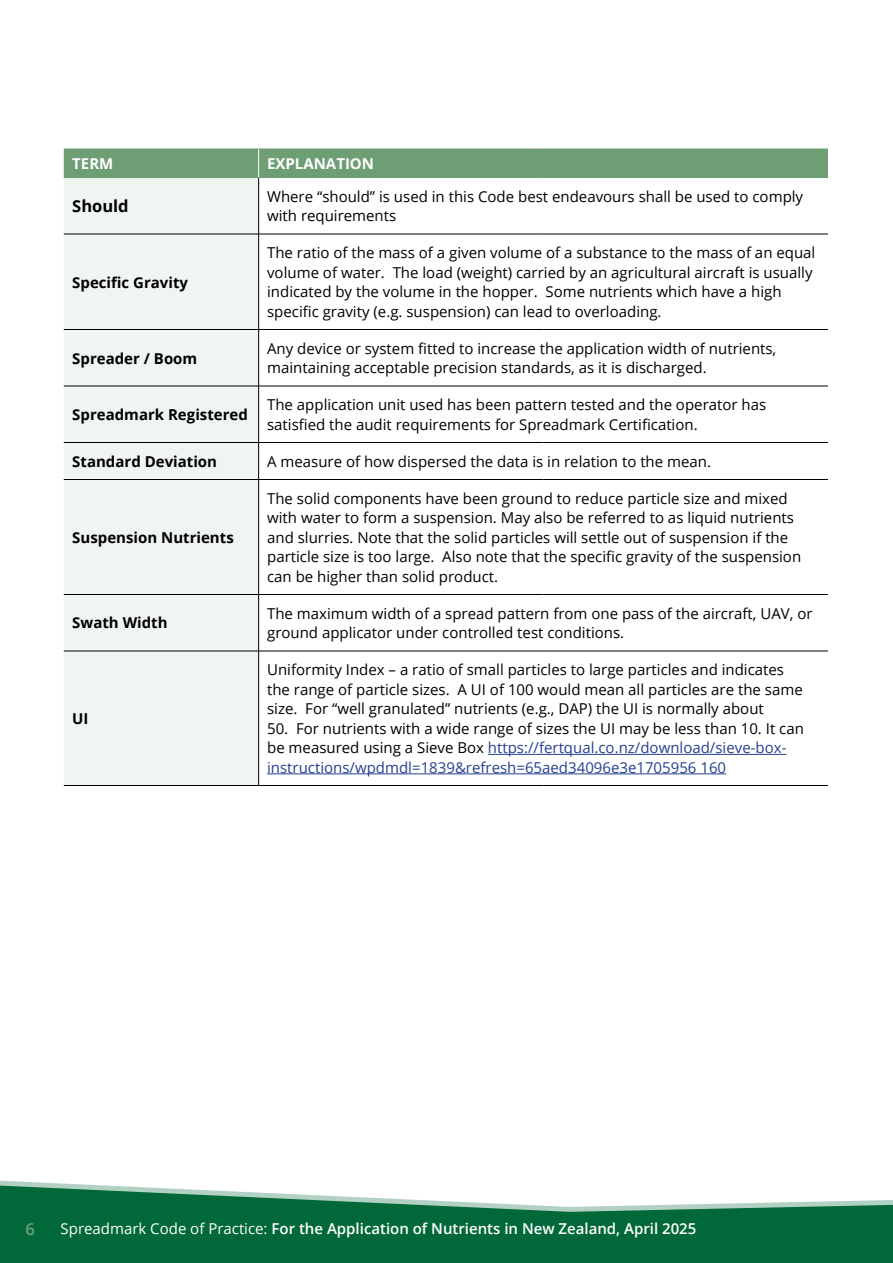
<style>
.page{position:relative;width:893px;height:1263px;background:#fff}
.page>*{position:absolute;margin:0;border:0;box-sizing:border-box;transform-origin:0 0}
.t1{font:700 16.5px "Open Sans";color:#000}
.t2{font:600 16.5px "Open Sans";color:#6d9e74}
.t3{font:15px/19.5px "Open Sans";color:#000}
.t4{font:15px/19.5px "Open Sans";color:#25408f}
.t5{font:700 15px "Open Sans";color:#000}
.t6{font:600 15px "Open Sans";color:#fff}
.t7{font:700 15px "Open Sans";color:#fff}
.s1{color:#000}
.s2{font-weight:400}
</style>
<div class="page">
<div style="left:64px;top:178px;width:194px;height:607px;background:#f0f5f1"></div>
<svg style="left:259px;top:178px;width:569px;height:607px"></svg>
<hr style="left:64px;top:177px;width:195px;height:1px;background:#6d9e74">
<hr style="left:259px;top:177px;width:284px;height:1px;background:#6d9e74">
<hr style="left:543px;top:177px;width:285px;height:1px;background:#6d9e74">
<hr style="left:64px;top:234px;width:195px;height:1px;background:#000">
<hr style="left:259px;top:234px;width:284px;height:1px;background:#000">
<hr style="left:543px;top:234px;width:285px;height:1px;background:#000">
<hr style="left:64px;top:329px;width:195px;height:1px;background:#000">
<hr style="left:259px;top:329px;width:284px;height:1px;background:#000">
<hr style="left:543px;top:329px;width:285px;height:1px;background:#000">
<hr style="left:64px;top:386px;width:195px;height:1px;background:#000">
<hr style="left:259px;top:386px;width:284px;height:1px;background:#000">
<hr style="left:543px;top:386px;width:285px;height:1px;background:#000">
<hr style="left:64px;top:442px;width:195px;height:1px;background:#000">
<hr style="left:259px;top:442px;width:284px;height:1px;background:#000">
<hr style="left:543px;top:442px;width:285px;height:1px;background:#000">
<hr style="left:64px;top:479px;width:195px;height:1px;background:#000">
<hr style="left:259px;top:479px;width:284px;height:1px;background:#000">
<hr style="left:543px;top:479px;width:285px;height:1px;background:#000">
<hr style="left:64px;top:594px;width:195px;height:1px;background:#000">
<hr style="left:259px;top:594px;width:284px;height:1px;background:#000">
<hr style="left:543px;top:594px;width:285px;height:1px;background:#000">
<hr style="left:64px;top:651px;width:195px;height:1px;background:#000">
<hr style="left:259px;top:651px;width:284px;height:1px;background:#000">
<hr style="left:543px;top:651px;width:285px;height:1px;background:#000">
<hr style="left:64px;top:785px;width:195px;height:1px;background:#000">
<hr style="left:259px;top:785px;width:284px;height:1px;background:#000">
<hr style="left:543px;top:785px;width:285px;height:1px;background:#000">
<hr style="left:258px;top:178px;width:1px;height:56px;background:#000">
<hr style="left:258px;top:234px;width:1px;height:95px;background:#000">
<hr style="left:258px;top:330px;width:1px;height:56px;background:#000">
<hr style="left:258px;top:386px;width:1px;height:56px;background:#000">
<hr style="left:258px;top:443px;width:1px;height:36px;background:#000">
<hr style="left:258px;top:480px;width:1px;height:114px;background:#000">
<hr style="left:258px;top:595px;width:1px;height:56px;background:#000">
<hr style="left:258px;top:651px;width:1px;height:134px;background:#000">
<div style="left:64px;top:149px;width:764px;height:28px;background:#6d9e74"></div>
<hr style="left:488px;top:754px;width:298px;height:1px;background:#25408f">
<hr style="left:267px;top:773px;width:459px;height:1px;background:#25408f">
<svg style="left:0;top:1185px;width:893px;height:78px;fill:#006839"></svg>
<p class="t7" style="left:72px;top:153px;width:43px">TERM</p>
<p class="t7" style="left:267px;top:153px;width:108px">EXPLANATION</p>
<p class="t1" style="left:72px;top:194px;width:58px">Should</p>
<p class="t3" style="left:267px;top:186px;width:538px">Where “should” is used in this Code best endeavours shall be used to comply with requirements</p>
<p class="t5" style="left:72px;top:271px;width:117px">Specific Gravity</p>
<p class="t3" style="left:267px;top:243px;width:550px">The ratio of the mass of a given volume of a substance to the mass of an equal volume of water. The load (weight) carried by an agricultural aircraft is usually indicated by the volume in the hopper. Some nutrients which have a high specific gravity (e.g. suspension) can lead to overloading.</p>
<p class="t5" style="left:72px;top:347px;width:127px">Spreader / Boom</p>
<p class="t3" style="left:267px;top:338px;width:511px">Any device or system fitted to increase the application width of nutrients, maintaining acceptable precision standards, as it is discharged.</p>
<p class="t5" style="left:72px;top:404px;width:177px">Spreadmark Registered</p>
<p class="t3" style="left:267px;top:395px;width:501px">The application unit used has been pattern tested and the operator has satisfied the audit requirements for Spreadmark Certification.</p>
<p class="t5" style="left:72px;top:451px;width:146px">Standard Deviation</p>
<p class="t3" style="left:267px;top:451px;width:445px">A measure of how dispersed the data is in relation to the mean.</p>
<p class="t5" style="left:72px;top:527px;width:163px">Suspension Nutrients</p>
<p class="t3" style="left:267px;top:488px;width:536px">The solid components have been ground to reduce particle size and mixed with water to form a suspension. May also be referred to as liquid nutrients and slurries. Note that the solid particles will settle out of suspension if the particle size is too large. Also note that the specific gravity of the suspension can be higher than solid product.</p>
<p class="t5" style="left:72px;top:612px;width:97px">Swath Width</p>
<p class="t3" style="left:267px;top:603px;width:547px">The maximum width of a spread pattern from one pass of the aircraft, UAV, or ground applicator under controlled test conditions.</p>
<p class="t5" style="left:72px;top:708px;width:18px">UI</p>
<p class="t3" style="left:267px;top:660px;width:537px">Uniformity Index – a ratio of small particles to large particles and indicates the range of particle sizes. A UI of 100 would mean all particles are the same size. For “well granulated” nutrients (e.g., DAP) the UI is normally about</p>
<p class="t4" style="left:267px;top:718px;width:538px"><span class="s1">50. For nutrients with a wide range of sizes the UI may be less than 10. It can be measured using a Sieve Box</span> https://fertqual.co.nz/download/sieve-box&shy;instructions/wpdmdl=1839&amp;refresh=65aed34096e3e1705956 160</p>
<p class="t2" style="left:26px;top:1218px;width:11px">6</p>
<p class="t6" style="left:61px;top:1218px;width:637px"><span class="s2">Spreadmark Code of Practice:</span> For the Application of Nutrients in New Zealand, April 2025</p>
</div>
